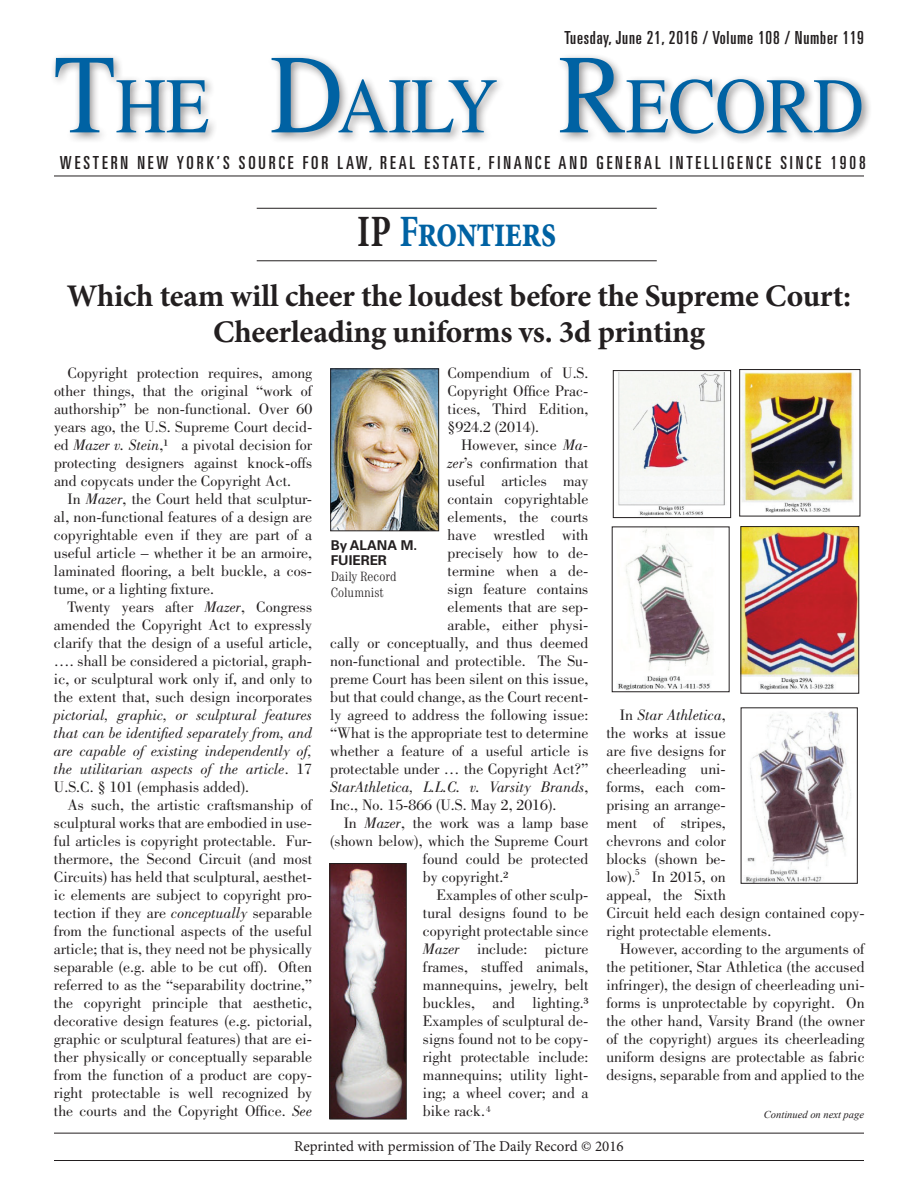
<style>
.page{position:relative;width:918px;height:1188px;background:#fff}
.page>*{position:absolute;margin:0;border:0;box-sizing:border-box;transform-origin:0 0}
.t1{font:78.75px "Times";letter-spacing:-.005em;color:#0062a3;scale:.9 1}
.t2{font:700 44.85px "Minion Pro";letter-spacing:-.03em;color:#0062a3;scale:.77 1}
.t3{font:700 31.5px/36px "Minion Pro";letter-spacing:-.01em;color:#231f20;text-align:center}
.t4{font:ultra-condensed 18px "Univers LT Std";letter-spacing:.16em;color:#231f20}
.t5{font:ultra-condensed 18px "Univers LT Std";letter-spacing:.045em;color:#231f20}
.t6{font:15.75px/18px "Bodoni Std";color:#231f20;text-align:justify}
.t7{font:italic 15.75px/18px "Bodoni Std";color:#231f20;text-align:justify}
.t8{font:15px "Minion Pro";color:#231f20}
.t9{font:300 condensed 13.5px/15.8px "Century";color:#231f20}
.t10{font:700 13.5px/15.8px "Univers LT Std";color:#231f20}
.t11{font:italic 10.5px "Times New Roman";color:#231f20}
.t12{font:9px "Bodoni Std";color:#231f20}
.s1{font-size:112.5px}
.s2{color:#231f20}
.s3{font-style:italic}
.s4{font-style:normal}
</style>
<div class="page">
<hr style="left:54px;top:1133px;width:810px;height:1px;background:#231f20">
<hr style="left:54px;top:1160px;width:810px;height:1px;background:#231f20">
<div style="left:50px;top:53px;width:823px;height:91px;background:#231f20;opacity:.5"></div>
<hr style="left:54px;top:176px;width:810px;height:1px;background:#231f20">
<hr style="left:257px;top:261px;width:400px;height:1px;background:#231f20">
<hr style="left:257px;top:208px;width:400px;height:1px;background:#231f20">
<img style="left:332px;top:371px;width:105px;height:158px">
<div style="left:330px;top:369px;width:109px;height:162px;border:1px solid #231f20"></div>
<img style="left:332px;top:865px;width:72px;height:252px">
<div style="left:330px;top:863px;width:76px;height:256px;border:1px solid #231f20"></div>
<img style="left:746px;top:711px;width:105px;height:171px">
<div style="left:741px;top:708px;width:117px;height:176px;border:1px solid #231f20"></div>
<img style="left:618px;top:372px;width:107px;height:144px">
<div style="left:613px;top:370px;width:118px;height:148px;border:1px solid #231f20"></div>
<img style="left:741px;top:372px;width:113px;height:141px">
<div style="left:739px;top:369px;width:121px;height:147px;border:1px solid #231f20"></div>
<img style="left:617px;top:529px;width:94px;height:161px">
<img style="left:743px;top:528px;width:114px;height:163px">
<div style="left:741px;top:526px;width:118px;height:167px;border:1px solid #231f20"></div>
<p class="t5" style="left:565px;top:27px;width:301px">TUESDAY, JUNE 21, 2016 / VOLUME 108 / NUMBER 119</p>
<h1 class="t1" style="left:54px;top:32px;width:845px"><span class="s1">T</span>HE <span class="s1">D</span>AILY <span class="s1">R</span>ECORD</h1>
<p class="t4" style="left:60px;top:152px;width:807px">WESTERN NEW YORK’S SOURCE FOR LAW, REAL ESTATE, FINANCE AND GENERAL INTELL IGENCE SINCE 1908</p>
<h2 class="t2" style="left:357px;top:200px;width:260px"><span class="s2">IP</span> Frontiers</h2>
<h3 class="t3" style="left:67px;top:278px;width:786px">Which team will cheer the loudest before the Supreme Court:<br>Cheerleading uniforms vs. 3d printing</h3>
<p class="t6" style="left:54px;top:364px;width:260px;text-indent:13px">Copyright protection requires, among other things, that the original “work of authorship” be non-functional. Over 60 years ago, the U.S. Supreme Court decid&shy;ed <span class="s3">Mazer v. Stein</span>,1 a pivotal decision for protecting designers against knock-offs and copycats under the Copyright Act.</p>
<p class="t6" style="left:54px;top:490px;width:260px;text-indent:14px">In <span class="s3">Mazer</span>, the Court held that sculptur&shy;al, non-functional features of a design are copyrightable even if they are part of a useful article – whether it be an armoire, laminated flooring, a belt buckle, a cos&shy;tume, or a lighting fixture.</p>
<p class="t6" style="left:54px;top:598px;width:260px;text-indent:13px">Twenty years after <span class="s3">Mazer</span>, Congress amended the Copyright Act to expressly clarify that the design of a useful article, …. shall be considered a pictorial, graph&shy;ic, or sculptural work only if, and only to the extent that, such design incorporates</p>
<p class="t7" style="left:54px;top:706px;width:260px">pictorial, graphic, or sculptural features that can be identified separately from, and are capable of existing independently of, the utilitarian aspects of the article<span class="s4">. 17<br>U.S.C. § 101 (emphasis added).</span></p>
<p class="t6" style="left:54px;top:796px;width:260px;text-indent:13px">As such, the artistic craftsmanship of sculptural works that are embodied in use&shy;ful articles is copyright protectable. Fur&shy;thermore, the Second Circuit (and most Circuits) has held that sculptural, aesthet&shy;ic elements are subject to copyright pro&shy;tection if they are <span class="s3">conceptually</span> separable from the functional aspects of the useful article; that is, they need not be physically separable (e.g. able to be cut off). Often referred to as the “separability doctrine,” the copyright principle that aesthetic, decorative design features (e.g. pictorial, graphic or sculptural features) that are ei&shy;ther physically or conceptually separable from the function of a product are copy&shy;right protectable is well recognized by the courts and the Copyright Office. <span class="s3">See</span></p>
<p class="t6" style="left:448px;top:364px;width:142px">Compendium of U.S.<br>Copyright Office Prac&shy;tices, Third Edition, §924.2 (2014).</p>
<p class="t6" style="left:461px;top:436px;width:129px">However, since <span class="s3">Ma-</span></p>
<p class="t6" style="left:448px;top:454px;width:142px"><span class="s3">zer</span>’s confirmation that</p>
<p class="t6" style="left:448px;top:472px;width:142px">useful articles may</p>
<p class="t6" style="left:448px;top:490px;width:142px">contain copyrightable</p>
<p class="t6" style="left:448px;top:508px;width:142px">elements, the courts</p>
<p class="t6" style="left:448px;top:526px;width:142px">have wrestled with</p>
<p class="t6" style="left:448px;top:544px;width:142px">precisely how to de-</p>
<p class="t6" style="left:448px;top:562px;width:142px">termine when a de-</p>
<p class="t6" style="left:448px;top:580px;width:142px">sign feature contains</p>
<p class="t6" style="left:448px;top:598px;width:142px">elements that are sep-</p>
<p class="t6" style="left:448px;top:616px;width:142px">arable, either physi-</p>
<p class="t6" style="left:330px;top:634px;width:260px">cally or conceptually, and thus deemed</p>
<p class="t6" style="left:330px;top:652px;width:260px">non-functional and protectible. The Su-</p>
<p class="t6" style="left:330px;top:670px;width:260px">preme Court has been silent on this issue,</p>
<p class="t6" style="left:330px;top:688px;width:260px">but that could change, as the Court recent-</p>
<p class="t6" style="left:330px;top:706px;width:260px">ly agreed to address the following issue:</p>
<p class="t6" style="left:330px;top:724px;width:260px">“What is the appropriate test to determine</p>
<p class="t6" style="left:330px;top:742px;width:260px">whether a feature of a useful article is</p>
<p class="t6" style="left:330px;top:760px;width:260px">protectable under … the Copyright Act?”</p>
<p class="t7" style="left:330px;top:778px;width:260px">StarAthletica, L.L.C. v. Varsity Brands<span class="s4">,</span></p>
<p class="t6" style="left:330px;top:796px;width:228px">Inc., No. 15-866 (U.S. May 2, 2016).</p>
<p class="t6" style="left:344px;top:814px;width:246px">In <span class="s3">Mazer</span>, the work was a lamp base</p>
<p class="t6" style="left:330px;top:832px;width:260px">(shown below), which the Supreme Court</p>
<p class="t6" style="left:423px;top:850px;width:167px">found could be protected</p>
<p class="t6" style="left:423px;top:868px;width:87px">by copyright.2</p>
<p class="t6" style="left:436px;top:886px;width:153px">Examples of other sculp-</p>
<p class="t6" style="left:423px;top:904px;width:167px">tural designs found to be</p>
<p class="t6" style="left:423px;top:922px;width:167px">copyright protectable since</p>
<p class="t6" style="left:423px;top:940px;width:167px"><span class="s3">Mazer</span> include: picture</p>
<p class="t6" style="left:423px;top:958px;width:167px">frames, stuffed animals,</p>
<p class="t6" style="left:423px;top:976px;width:167px">mannequins, jewelry, belt</p>
<p class="t6" style="left:423px;top:994px;width:167px">buckles, and lighting.3</p>
<p class="t6" style="left:423px;top:1012px;width:167px">Examples of sculptural de-</p>
<p class="t6" style="left:423px;top:1030px;width:167px">signs found not to be copy-</p>
<p class="t6" style="left:423px;top:1048px;width:167px">right protectable include:</p>
<p class="t6" style="left:423px;top:1066px;width:167px">mannequins; utility light-</p>
<p class="t6" style="left:423px;top:1084px;width:167px">ing; a wheel cover; and a</p>
<p class="t6" style="left:423px;top:1102px;width:64px">bike rack.</p>
<p class="t10" style="left:331px;top:537px;width:88px">BY ALANA M.<br>FUIERER</p>
<p class="t9" style="left:331px;top:568px;width:67px">Daily Record<br>Columnist</p>
<p class="t12" style="left:486px;top:1104px;width:6px">4</p>
<p class="t6" style="left:606px;top:706px;width:260px;text-align:left;text-indent:13px">In <span class="s3">Star Athletica</span>,<br>the works at issue<br>are five designs for<br>cheerleading uni-<br>forms, each com-<br>prising an arrange-<br>ment of stripes,<br>chevrons and color<br>blocks (shown be-<br>low). In 2015, on<br>appeal, the Sixth<br>Circuit held each design contained copy&shy;right protectable elements.</p>
<p class="t6" style="left:606px;top:940px;width:260px;text-indent:13px">However, according to the arguments of the petitioner, Star Athletica (the accused infringer), the design of cheerleading uni&shy;forms is unprotectable by copyright. On the other hand, Varsity Brand (the owner of the copyright) argues its cheerleading uniform designs are protectable as fabric designs, separable from and applied to the</p>
<p class="t12" style="left:635px;top:867px;width:6px">5</p>
<p class="t11" style="left:764px;top:1107px;width:102px">Continued on next page</p>
<p class="t8" style="left:294px;top:1136px;width:331px">Reprinted with permission of The Daily Record © 2016</p>
</div>
